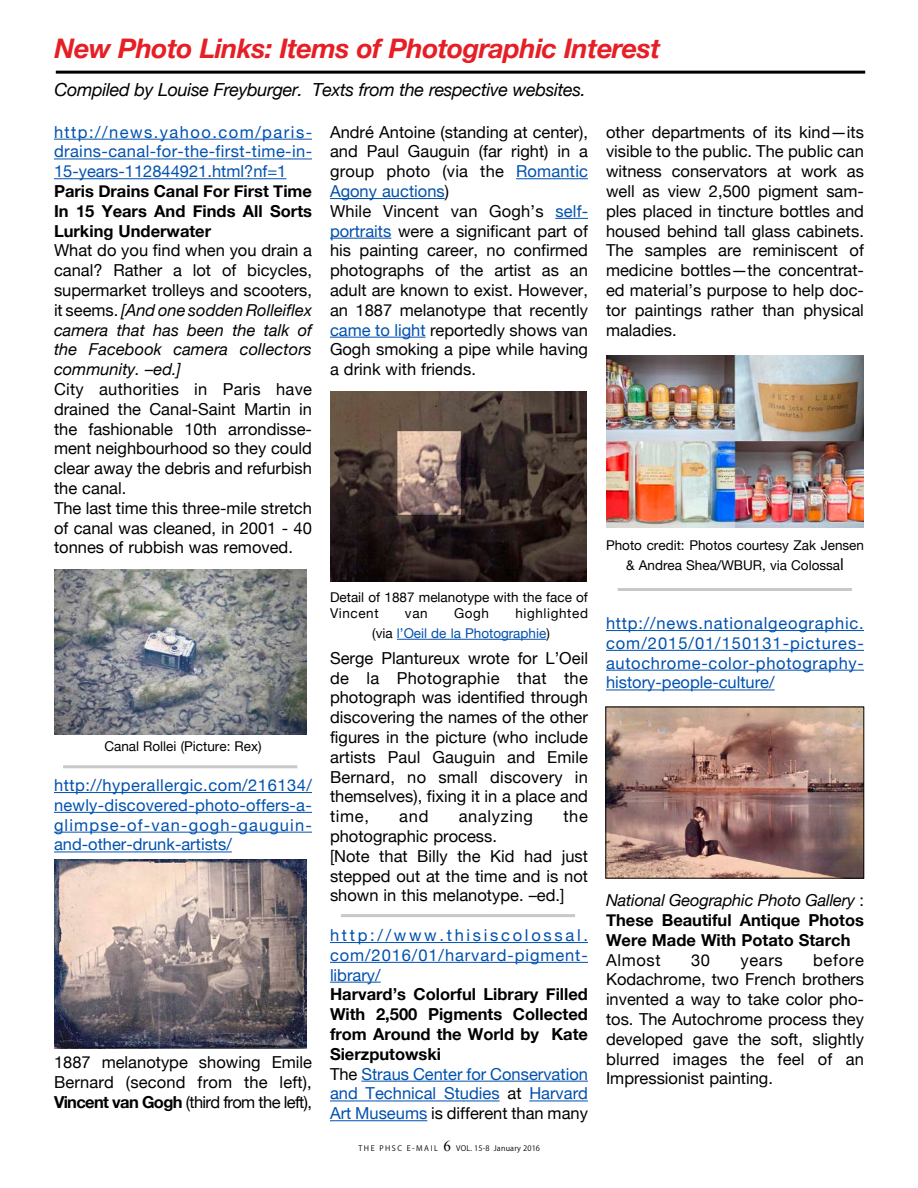
<style>
.page{position:relative;width:918px;height:1188px;background:#fff}
.page>*{position:absolute;margin:0;border:0;box-sizing:border-box;transform-origin:0 0}
.t1{font:italic 700 27px "Helvetica Neue";letter-spacing:-.02em;color:#e61e25}
.t2{font:italic 18px "Helvetica Neue";letter-spacing:-.02em;color:#000}
.t3{font:16.5px/19.8px "Helvetica Neue";color:#000;text-align:justify}
.t4{font:16.5px/19.8px "Helvetica Neue";letter-spacing:.025em;color:#0051ae;text-align:justify}
.t5{font:700 16.5px/19.8px "Helvetica Neue";color:#000;text-align:justify}
.t6{font:16.5px "Helvetica Neue";letter-spacing:.04em;color:#000}
.t7{font:13.5px/16.2px "Helvetica Neue";color:#000}
.t8{font:13.5px/19.8px "Helvetica Neue";color:#0051ae}
.t9{font:7.5px "Koz Go Pr 6 N";letter-spacing:.025em;color:#000}
.s1{font-style:italic}
.s2{color:#0051ae}
.s3{font-size:16.5px}
.s4{font-weight:700}
.s5{color:#000}
.s6{font-weight:400}
.s7{font-weight:400;color:#0051ae}
.s8{font-family:"Times New Roman";font-size:15px}
.s9{color:#fff}
.s10{font-weight:400;font-style:italic}
</style>
<div class="page">
<hr style="left:56px;top:71px;width:809px;height:3px;background:#000">
<hr style="left:63px;top:765px;width:234px;height:3px;background:#c8c8c8">
<img style="left:54px;top:570px;width:252px;height:164px">
<hr style="left:54px;top:139px;width:258px;height:1px;background:#0051ae">
<hr style="left:54px;top:159px;width:258px;height:1px;background:#0051ae">
<hr style="left:54px;top:178px;width:232px;height:1px;background:#0051ae">
<hr style="left:54px;top:792px;width:258px;height:1px;background:#0051ae">
<hr style="left:54px;top:812px;width:258px;height:1px;background:#0051ae">
<hr style="left:54px;top:832px;width:258px;height:1px;background:#0051ae">
<hr style="left:54px;top:852px;width:178px;height:1px;background:#0051ae">
<hr style="left:516px;top:178px;width:72px;height:1px;background:#0051ae">
<hr style="left:330px;top:198px;width:115px;height:1px;background:#0051ae">
<hr style="left:555px;top:218px;width:33px;height:1px;background:#0051ae">
<hr style="left:330px;top:238px;width:61px;height:1px;background:#0051ae">
<hr style="left:330px;top:337px;width:96px;height:1px;background:#0051ae">
<hr style="left:397px;top:639px;width:149px;height:1px;background:#0051ae">
<hr style="left:330px;top:942px;width:258px;height:1px;background:#0051ae">
<hr style="left:330px;top:962px;width:258px;height:1px;background:#0051ae">
<hr style="left:330px;top:982px;width:51px;height:1px;background:#0051ae">
<hr style="left:361px;top:1081px;width:227px;height:1px;background:#0051ae">
<hr style="left:330px;top:1101px;width:170px;height:1px;background:#0051ae">
<hr style="left:529px;top:1101px;width:59px;height:1px;background:#0051ae">
<hr style="left:330px;top:1120px;width:97px;height:1px;background:#0051ae">
<hr style="left:606px;top:630px;width:258px;height:1px;background:#0051ae">
<hr style="left:606px;top:650px;width:258px;height:1px;background:#0051ae">
<hr style="left:606px;top:670px;width:258px;height:1px;background:#0051ae">
<hr style="left:606px;top:690px;width:169px;height:1px;background:#0051ae">
<img style="left:54px;top:859px;width:252px;height:189px">
<img style="left:608px;top:709px;width:254px;height:167px">
<img style="left:330px;top:391px;width:256px;height:191px">
<img style="left:606px;top:356px;width:258px;height:171px">
<hr style="left:341px;top:914px;width:234px;height:3px;background:#c8c8c8">
<hr style="left:618px;top:588px;width:234px;height:3px;background:#c8c8c8">
<h1 class="t1" style="left:55px;top:32px;width:607px">New Photo Links: Items of Photographic Interest</h1>
<p class="t2" style="left:55px;top:79px;width:533px">Compiled by Louise Freyburger. Texts from the respective websites.</p>
<p class="t4" style="left:54px;top:122px;width:260px">http://news.yahoo.com/paris&shy;drains-canal-for-the-first-time-in-15-years-112844921.html?nf=1</p>
<p class="t5" style="left:54px;top:181px;width:260px">Paris Drains Canal For First Time In 15 Years And Finds All Sorts Lurking Underwater</p>
<p class="t3" style="left:54px;top:240px;width:260px">What do you find when you drain a canal? Rather a lot of bicycles, supermarket trolleys and scooters, it seems. <span class="s1">[And one sodden Rolleiflex camera that has been the talk of the Facebook camera collectors community. –ed.]</span></p>
<p class="t3" style="left:54px;top:379px;width:260px;text-align:left">City authorities in Paris have drained the Canal-Saint Martin in the fashionable 10th arrondisse&shy;ment neighbourhood so they could clear away the debris and refurbish the canal.<br>The last time this three-mile stretch of canal was cleaned, in 2001 - 40 tonnes of rubbish was removed.</p>
<p class="t3" style="left:330px;top:122px;width:260px;text-align:left">André Antoine (standing at center), and Paul Gauguin (far right) in a group photo (via the <span class="s2">Romantic<br>Agony auctions</span>)<br>While Vincent van Gogh’s <span class="s2">self&shy;portraits</span> were a significant part of his painting career, no confirmed photographs of the artist as an adult are known to exist. However, an 1887 melanotype that recently <span class="s2">came to light</span> reportedly shows van<br>Gogh smoking a pipe while having a drink with friends.</p>
<p class="t3" style="left:606px;top:122px;width:260px">other departments of its kind—its visible to the public. The public can witness conservators at work as well as view 2,500 pigment sam&shy;ples placed in tincture bottles and housed behind tall glass cabinets.<br>The samples are reminiscent of medicine bottles—the concentrat&shy;ed material’s purpose to help doc&shy;tor paintings rather than physical maladies.</p>
<p class="t7" style="left:606px;top:535px;width:260px;line-height:19.8px;text-align:center">Photo credit: Photos courtesy Zak Jensen &amp; Andrea Shea/WBUR, via Colossa<span class="s3">l</span></p>
<p class="t7" style="left:104px;top:738px;width:159px">Canal Rollei (Picture: Rex)</p>
<p class="t4" style="left:54px;top:775px;width:259px">http://hyperallergic.com/216134/ newly-discovered-photo-offers-a&shy;glimpse-of-van-gogh-gauguin&shy;and-other-drunk-artists/</p>
<p class="t3" style="left:54px;top:1052px;width:260px">1887 melanotype showing Emile Bernard (second from the left), <span class="s4">Vincent van Gogh</span> (third from the left),</p>
<p class="t7" style="left:330px;top:589px;width:259px">Detail of 1887 melanotype with the face of<br>Vincent</p>
<p class="t7" style="left:405px;top:605px;width:24px">van</p>
<p class="t7" style="left:454px;top:605px;width:37px">Gogh</p>
<p class="t8" style="left:372px;top:603px;width:217px;text-indent:143px"><span class="s5">highlighted (via</span> l’Oeil de la Photographie<span class="s5">)</span></p>
<p class="t3" style="left:330px;top:648px;width:260px">Serge Plantureux wrote for L’Oeil de la Photographie that the photograph was identified through discovering the names of the other figures in the picture (who include artists Paul Gauguin and Emile Bernard, no small discovery in themselves), fixing it in a place and time,</p>
<p class="t3" style="left:399px;top:806px;width:31px">and</p>
<p class="t6" style="left:459px;top:806px;width:76px">analyzing</p>
<p class="t3" style="left:563px;top:806px;width:26px">the</p>
<p class="t3" style="left:330px;top:826px;width:260px;text-align:left">photographic process.<br>[Note that Billy the Kid had just stepped out at the time and is not shown in this melanotype. –ed.]</p>
<p class="t4" style="left:330px;top:925px;width:259px">http://www.thisiscolossal. com/2016/01/harvard-pigment&shy;library/</p>
<p class="t5" style="left:330px;top:984px;width:260px;text-align:left">Harvard’s Colorful Library Filled<br>With 2,500 Pigments Collected from Around the World by Kate<br>Sierzputowski<br><span class="s6">The</span> <span class="s7">Straus Center for Conservation and Technical Studies</span> <span class="s6">at</span> <span class="s7">Harvard<br>Art Museums</span> <span class="s6">is different than many</span></p>
<p class="t9" style="left:358px;top:1144px;width:204px">T H E P H S C E - M A I L <span class="s8">6</span> VOL. 15-8 January 2016 <span class="s9">.. ..</span></p>
<p class="t4" style="left:606px;top:613px;width:259px">http://news.nationalgeographic. com/2015/01/150131-pictures&shy;autochrome-color-photography&shy;history-people-culture/</p>
<p class="t5" style="left:606px;top:890px;width:260px"><span class="s10">National Geographic Photo Gallery</span> <span class="s6">:<br></span>These Beautiful Antique Photos Were Made With Potato Starch</p>
<p class="t3" style="left:606px;top:950px;width:56px">Almost</p>
<p class="t3" style="left:691px;top:950px;width:21px">30</p>
<p class="t3" style="left:740px;top:950px;width:44px">years</p>
<p class="t3" style="left:606px;top:950px;width:260px;text-indent:207px">before Kodachrome, two French brothers invented a way to take color pho&shy;tos. The Autochrome process they developed gave the soft, slightly blurred images the feel of an Impressionist painting.</p>
</div>
